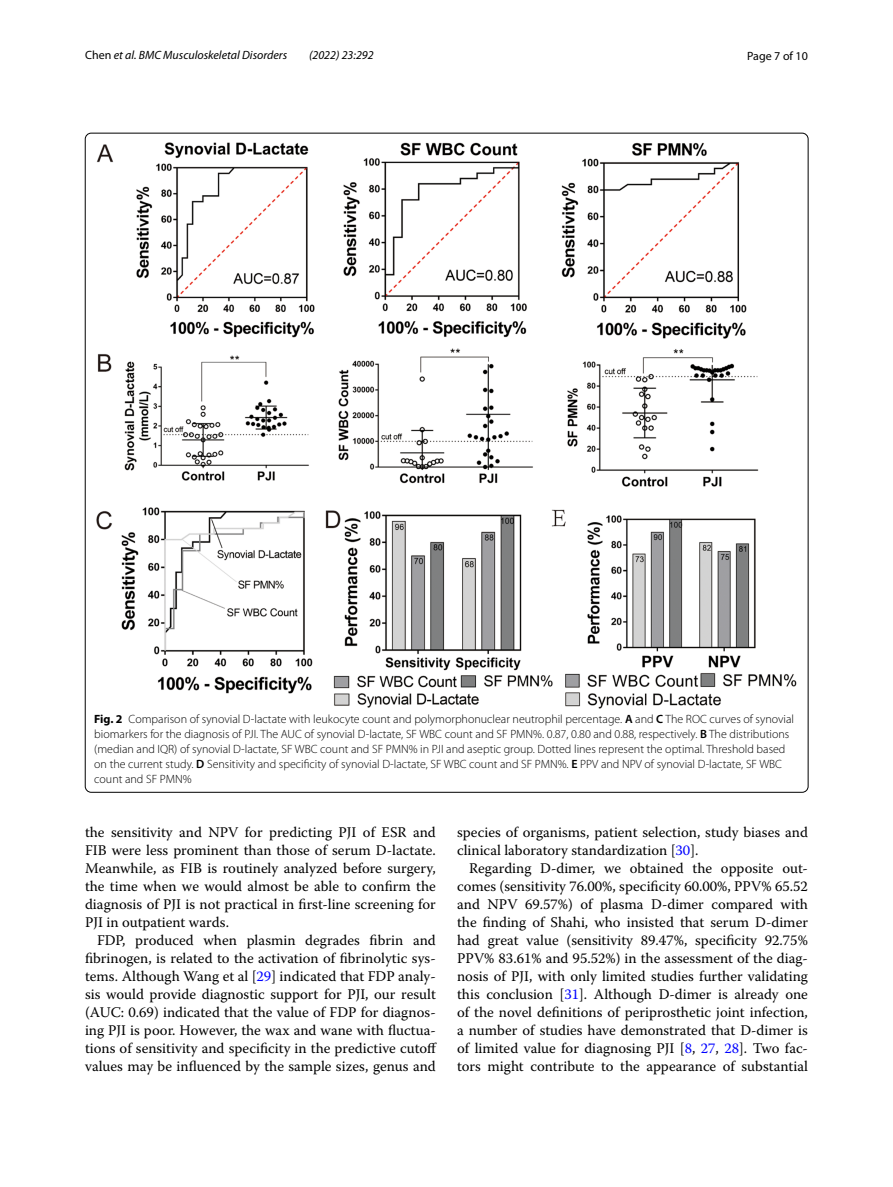
<style>
.page{position:relative;width:893px;height:1187px;background:#fff}
.page>*{position:absolute;margin:0;border:0;box-sizing:border-box;transform-origin:0 0}
.t1{font:14.7px/18px "Warnock Pro";color:#000;text-align:justify}
.t2{font:300 12px/15px "Myriad Pro";color:#000}
.t3{font:italic 12px "Myriad Pro";color:#000}
.t4{font:12px "Myriad Pro";color:#000}
.s1{font-style:normal}
.s2{font-weight:700}
.s3{font-weight:600}
.s4{color:#00f}
</style>
<div class="page">
<img style="left:96px;top:142px;width:701px;height:566px">
<p class="t3" style="left:85px;top:48px;width:204px"><span class="s1">Chen</span> et al. BMC Musculoskeletal Disorders</p>
<p class="t3" style="left:309px;top:48px;width:66px">(2022) 23:292</p>
<p class="t4" style="left:747px;top:48px;width:62px">Page 7 of 10</p>
<p class="t2" style="left:94px;top:711px;width:701px"><span class="s2">Fig. 2</span> Comparison of synovial D-lactate with leukocyte count and polymorphonuclear neutrophil percentage. <span class="s3">A</span> and <span class="s3">C</span> The ROC curves of synovial biomarkers for the diagnosis of PJI. The AUC of synovial D-lactate, SF WBC count and SF PMN%. 0.87, 0.80 and 0.88, respectively. <span class="s3">B</span> The distributions (median and IQR) of synovial D-lactate, SF WBC count and SF PMN% in PJI and aseptic group. Dotted lines represent the optimal. Threshold based on the current study. <span class="s3">D</span> Sensitivity and specificity of synovial D-lactate, SF WBC count and SF PMN%. <span class="s3">E</span> PPV and NPV of synovial D-lactate, SF WBC count and SF PMN%</p>
<p class="t1" style="left:85px;top:822px;width:352px">the sensitivity and NPV for predicting PJI of ESR and FIB were less prominent than those of serum D-lactate.<br>Meanwhile, as FIB is routinely analyzed before surgery, the time when we would almost be able to confirm the diagnosis of PJI is not practical in first-line screening for PJI in outpatient wards.</p>
<p class="t1" style="left:85px;top:930px;width:353px;text-indent:12px">FDP, produced when plasmin degrades fibrin and fibrinogen, is related to the activation of fibrinolytic sys&shy;tems. Although Wang et al [<span class="s4">29</span>] indicated that FDP analy&shy;sis would provide diagnostic support for PJI, our result (AUC: 0.69) indicated that the value of FDP for diagnos&shy;ing PJI is poor. However, the wax and wane with fluctua&shy;tions of sensitivity and specificity in the predictive cutoff values may be influenced by the sample sizes, genus and</p>
<p class="t1" style="left:457px;top:822px;width:352px">species of organisms, patient selection, study biases and clinical laboratory standardization [<span class="s4">30</span>].</p>
<p class="t1" style="left:457px;top:858px;width:352px;text-indent:12px">Regarding D-dimer, we obtained the opposite out&shy;comes (sensitivity 76.00%, specificity 60.00%, PPV% 65.52 and NPV 69.57%) of plasma D-dimer compared with the finding of Shahi, who insisted that serum D-dimer had great value (sensitivity 89.47%, specificity 92.75% PPV% 83.61% and 95.52%) in the assessment of the diag&shy;nosis of PJI, with only limited studies further validating this conclusion [<span class="s4">31</span>]. Although D-dimer is already one of the novel definitions of periprosthetic joint infection, a number of studies have demonstrated that D-dimer is of limited value for diagnosing PJI [<span class="s4">8</span>, <span class="s4">27</span>, <span class="s4">28</span>]. Two fac&shy;tors might contribute to the appearance of substantial</p>
</div>
